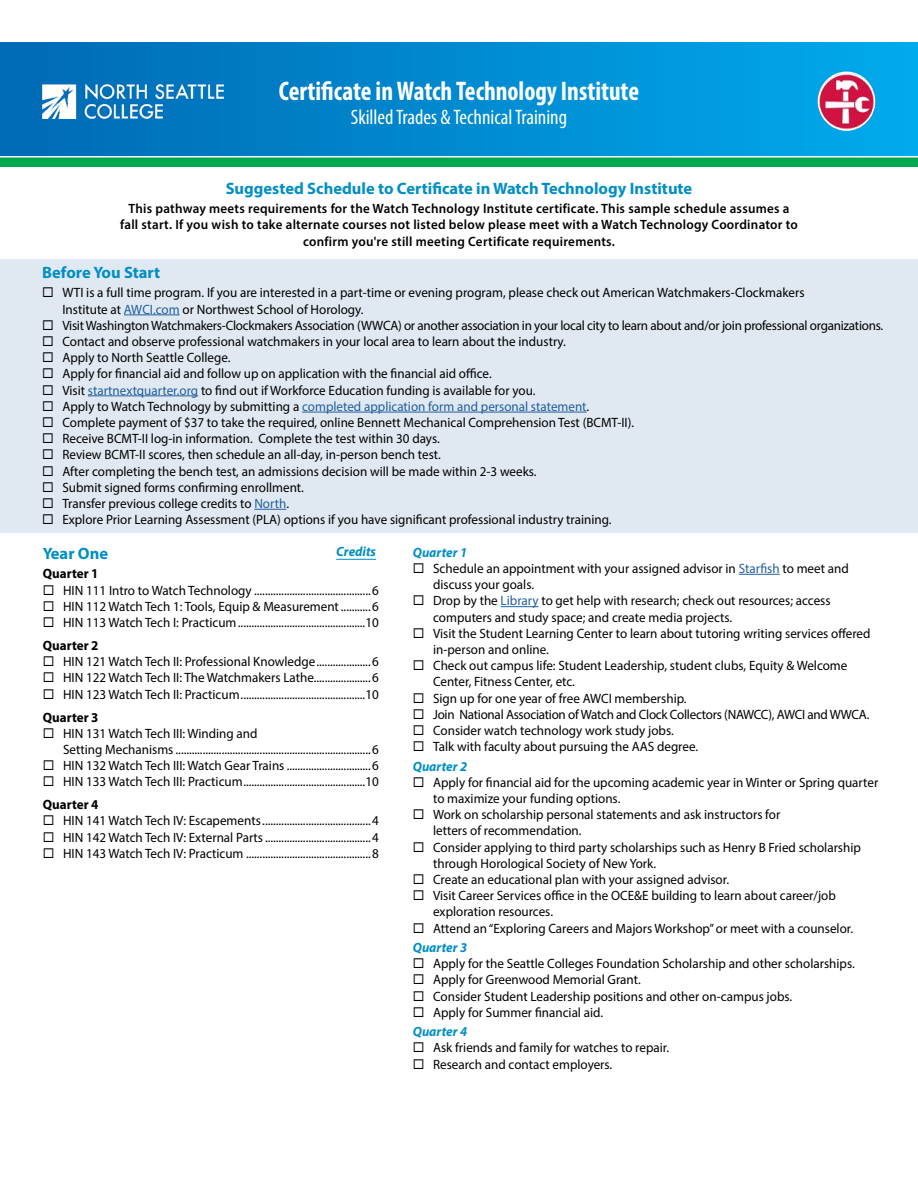
<style>
.page{position:relative;width:918px;height:1188px;background:#fff}
.page>*{position:absolute;margin:0;border:0;box-sizing:border-box;transform-origin:0 0}
.Header__Pathway{font:700 condensed 27px "Myriad Pro";color:#fff;scale:.95 1}
.Subheader_1__Condens{font:condensed 21px "Myriad Pro";color:#fff}
.Subheader_2__Bold_Bl{font:700 16.5px "Myriad Pro";color:#008fc5}
.Subheader_3__Bold_Bl{font:700 16.5px "Myriad Pro";color:#008fc5}
.Body_Style_2__List_B{font:13.5px/16.2px "Myriad Pro";color:#000}
.Body_Style_3__Classe{font:13.5px/16.2px "Myriad Pro";color:#000}
.Body_Style_1__Bold_C{font:600 13.5px/16.2px "Myriad Pro";letter-spacing:.02em;color:#000;text-align:center}
.Body_Style_2__List_B-2{font:13.5px "Myriad Pro";letter-spacing:-.02em;color:#000}
.Body_Style_2__List_B-3{font:13.5px "Myriad Pro";color:#215e9e}
.Subheader_5__Italize{font:italic 700 13.5px "Myriad Pro";color:#008fc5}
.Subheader_4__Black_B{font:700 13.5px "Myriad Pro";color:#000}
.Subheader_4__less_ab{font:700 13.5px "Myriad Pro";color:#000}
.Body_Style_6__underl{font:italic 700 13.5px "Myriad Pro";color:#008fc5}
.s1{color:#215e9e}
.s2{color:#000}
</style>
<div class="page">
<svg style="left:0;top:42px;width:918px;height:114px;background:#008ad0"></svg>
<div style="left:0;top:158px;width:918px;height:9px;background:#00a94f"></div>
<div style="left:0;top:259px;width:918px;height:273px;background:#e0e9f1"></div>
<img style="left:819px;top:73px;width:55px;height:57px">
<img style="left:43px;top:84px;width:180px;height:35px">
<hr style="left:124px;top:315px;width:56px;height:1px;background:#215e9e">
<hr style="left:88px;top:396px;width:110px;height:1px;background:#215e9e">
<hr style="left:302px;top:412px;width:285px;height:1px;background:#215e9e">
<hr style="left:254px;top:509px;width:32px;height:1px;background:#215e9e">
<hr style="left:336px;top:559px;width:40px;height:1px;background:#008fc5">
<hr style="left:739px;top:574px;width:41px;height:1px;background:#215e9e">
<hr style="left:501px;top:606px;width:38px;height:1px;background:#215e9e">
<h1 class="Header__Pathway" style="left:279px;top:74px;width:381px">Certificate in Watch Technology Institute</h1>
<p class="Subheader_1__Condens" style="left:351px;top:104px;width:218px">Skilled Trades &amp; Technical Training</p>
<p class="Subheader_2__Bold_Bl" style="left:226px;top:178px;width:468px">Suggested Schedule to Certificate in Watch Technology Institute</p>
<p class="Body_Style_1__Bold_C" style="left:120px;top:200px;width:679px">This pathway meets requirements for the Watch Technology Institute certificate. This sample schedule assumes a fall start. If you wish to take alternate courses not listed below please meet with a Watch Technology Coordinator to confirm you're still meeting Certificate requirements.</p>
<p class="Subheader_3__Bold_Bl" style="left:42px;top:262px;width:120px">Before You Start</p>
<p class="Body_Style_2__List_B" style="left:62px;top:284px;width:744px">WTI is a full time program. If you are interested in a part-time or evening program, please check out American Watchmakers-Clockmakers<br>Institute at <span class="s1">AWCI.com</span> or Northwest School of Horology.</p>
<p class="Body_Style_2__List_B-2" style="left:62px;top:317px;width:822px">Visit Washington Watchmakers-Clockmakers Association (WWCA) or another association in your local city to learn about and/or join professional organizations.</p>
<p class="Body_Style_2__List_B" style="left:62px;top:333px;width:505px">Contact and observe professional watchmakers in your local area to learn about the industry.</p>
<p class="Body_Style_2__List_B" style="left:62px;top:349px;width:170px">Apply to North Seattle College.</p>
<p class="Body_Style_2__List_B" style="left:62px;top:365px;width:431px">Apply for financial aid and follow up on application with the financial aid office.</p>
<p class="Body_Style_2__List_B" style="left:62px;top:382px;width:475px">Visit <span class="s1">startnextquarter.org</span> to find out if Workforce Education funding is available for you.</p>
<p class="Body_Style_2__List_B-3" style="left:62px;top:398px;width:528px"><span class="s2">Apply to Watch Technology by submitting a</span> completed application form and personal statement<span class="s2">.</span></p>
<p class="Body_Style_2__List_B" style="left:62px;top:414px;width:573px">Complete payment of $37 to take the required, online Bennett Mechanical Comprehension Test (BCMT-II).</p>
<p class="Body_Style_2__List_B" style="left:62px;top:430px;width:379px">Receive BCMT-II log-in information. Complete the test within 30 days.</p>
<p class="Body_Style_2__List_B" style="left:62px;top:446px;width:380px">Review BCMT-II scores, then schedule an all-day, in-person bench test.</p>
<p class="Body_Style_2__List_B" style="left:62px;top:463px;width:476px">After completing the bench test, an admissions decision will be made within 2-3 weeks.</p>
<p class="Body_Style_2__List_B" style="left:62px;top:479px;width:243px">Submit signed forms confirming enrollment.</p>
<p class="Body_Style_2__List_B" style="left:62px;top:495px;width:228px">Transfer previous college credits to <span class="s1">North</span>.</p>
<p class="Body_Style_2__List_B" style="left:62px;top:511px;width:551px">Explore Prior Learning Assessment (PLA) options if you have significant professional industry training.</p>
<p class="Subheader_3__Bold_Bl" style="left:43px;top:543px;width:67px">Year One</p>
<p class="Body_Style_6__underl" style="left:336px;top:543px;width:41px">Credits</p>
<p class="Subheader_4__less_ab" style="left:43px;top:565px;width:57px">Quarter 1</p>
<p class="Body_Style_3__Classe" style="left:63px;top:582px;width:317px">HIN 111 Intro to Watch Technology ...........................................6</p>
<p class="Body_Style_3__Classe" style="left:63px;top:598px;width:317px">HIN 112 Watch Tech 1: Tools, Equip &amp; Measurement...........6</p>
<p class="Body_Style_3__Classe" style="left:63px;top:614px;width:317px">HIN 113 Watch Tech I: Practicum...............................................10</p>
<p class="Subheader_4__Black_B" style="left:43px;top:637px;width:57px">Quarter 2</p>
<p class="Body_Style_3__Classe" style="left:63px;top:653px;width:317px">HIN 121 Watch Tech II: Professional Knowledge....................6</p>
<p class="Body_Style_3__Classe" style="left:63px;top:670px;width:317px">HIN 122 Watch Tech II: The Watchmakers Lathe.....................6</p>
<p class="Body_Style_3__Classe" style="left:63px;top:686px;width:317px">HIN 123 Watch Tech II: Practicum..............................................10</p>
<p class="Subheader_4__Black_B" style="left:43px;top:708px;width:57px">Quarter 3</p>
<p class="Body_Style_3__Classe" style="left:63px;top:725px;width:317px">HIN 131 Watch Tech III: Winding and<br>Setting Mechanisms ........................................................................6</p>
<p class="Body_Style_3__Classe" style="left:63px;top:757px;width:317px">HIN 132 Watch Tech III: Watch Gear Trains ...............................6</p>
<p class="Body_Style_3__Classe" style="left:63px;top:773px;width:317px">HIN 133 Watch Tech III: Practicum.............................................10</p>
<p class="Subheader_4__Black_B" style="left:43px;top:796px;width:57px">Quarter 4</p>
<p class="Body_Style_3__Classe" style="left:63px;top:813px;width:317px">HIN 141 Watch Tech IV: Escapements........................................4</p>
<p class="Body_Style_3__Classe" style="left:63px;top:829px;width:317px">HIN 142 Watch Tech IV: External Parts.......................................4</p>
<p class="Body_Style_3__Classe" style="left:63px;top:845px;width:317px">HIN 143 Watch Tech IV: Practicum ..............................................8</p>
<p class="Subheader_5__Italize" style="left:413px;top:543px;width:56px">Quarter 1</p>
<p class="Body_Style_2__List_B" style="left:433px;top:560px;width:417px">Schedule an appointment with your assigned advisor in <span class="s1">Starfish</span> to meet and discuss your goals.</p>
<p class="Body_Style_2__List_B" style="left:433px;top:592px;width:399px">Drop by the <span class="s1">Library</span> to get help with research; check out resources; access computers and study space; and create media projects.</p>
<p class="Body_Style_2__List_B" style="left:433px;top:625px;width:439px">Visit the Student Learning Center to learn about tutoring writing services offered in-person and online.</p>
<p class="Body_Style_2__List_B" style="left:433px;top:657px;width:416px">Check out campus life: Student Leadership, student clubs, Equity &amp; Welcome<br>Center, Fitness Center, etc.</p>
<p class="Body_Style_2__List_B" style="left:433px;top:690px;width:255px">Sign up for one year of free AWCI membership.</p>
<p class="Body_Style_2__List_B-2" style="left:433px;top:706px;width:438px">Join National Association of Watch and Clock Collectors (NAWCC), AWCI and WWCA.</p>
<p class="Body_Style_2__List_B" style="left:433px;top:722px;width:242px">Consider watch technology work study jobs.</p>
<p class="Body_Style_2__List_B" style="left:433px;top:738px;width:267px">Talk with faculty about pursuing the AAS degree.</p>
<p class="Subheader_5__Italize" style="left:413px;top:757px;width:56px">Quarter 2</p>
<p class="Body_Style_2__List_B" style="left:433px;top:774px;width:447px">Apply for financial aid for the upcoming academic year in Winter or Spring quarter to maximize your funding options.</p>
<p class="Body_Style_2__List_B" style="left:433px;top:806px;width:349px">Work on scholarship personal statements and ask instructors for letters of recommendation.</p>
<p class="Body_Style_2__List_B" style="left:433px;top:839px;width:429px">Consider applying to third party scholarships such as Henry B Fried scholarship through Horological Society of New York.</p>
<p class="Body_Style_2__List_B" style="left:433px;top:871px;width:297px">Create an educational plan with your assigned advisor.</p>
<p class="Body_Style_2__List_B" style="left:433px;top:887px;width:404px">Visit Career Services office in the OCE&amp;E building to learn about career/job exploration resources.</p>
<p class="Body_Style_2__List_B" style="left:433px;top:920px;width:422px">Attend an “Exploring Careers and Majors Workshop” or meet with a counselor.</p>
<p class="Subheader_5__Italize" style="left:413px;top:939px;width:56px">Quarter 3</p>
<p class="Body_Style_2__List_B" style="left:433px;top:955px;width:423px">Apply for the Seattle Colleges Foundation Scholarship and other scholarships.</p>
<p class="Body_Style_2__List_B" style="left:433px;top:972px;width:209px">Apply for Greenwood Memorial Grant.</p>
<p class="Body_Style_2__List_B" style="left:433px;top:988px;width:361px">Consider Student Leadership positions and other on-campus jobs.</p>
<p class="Body_Style_2__List_B" style="left:433px;top:1004px;width:172px">Apply for Summer financial aid.</p>
<p class="Subheader_5__Italize" style="left:413px;top:1023px;width:56px">Quarter 4</p>
<p class="Body_Style_2__List_B" style="left:433px;top:1040px;width:238px">Ask friends and family for watches to repair.</p>
<p class="Body_Style_2__List_B" style="left:433px;top:1056px;width:181px">Research and contact employers.</p>
</div>
